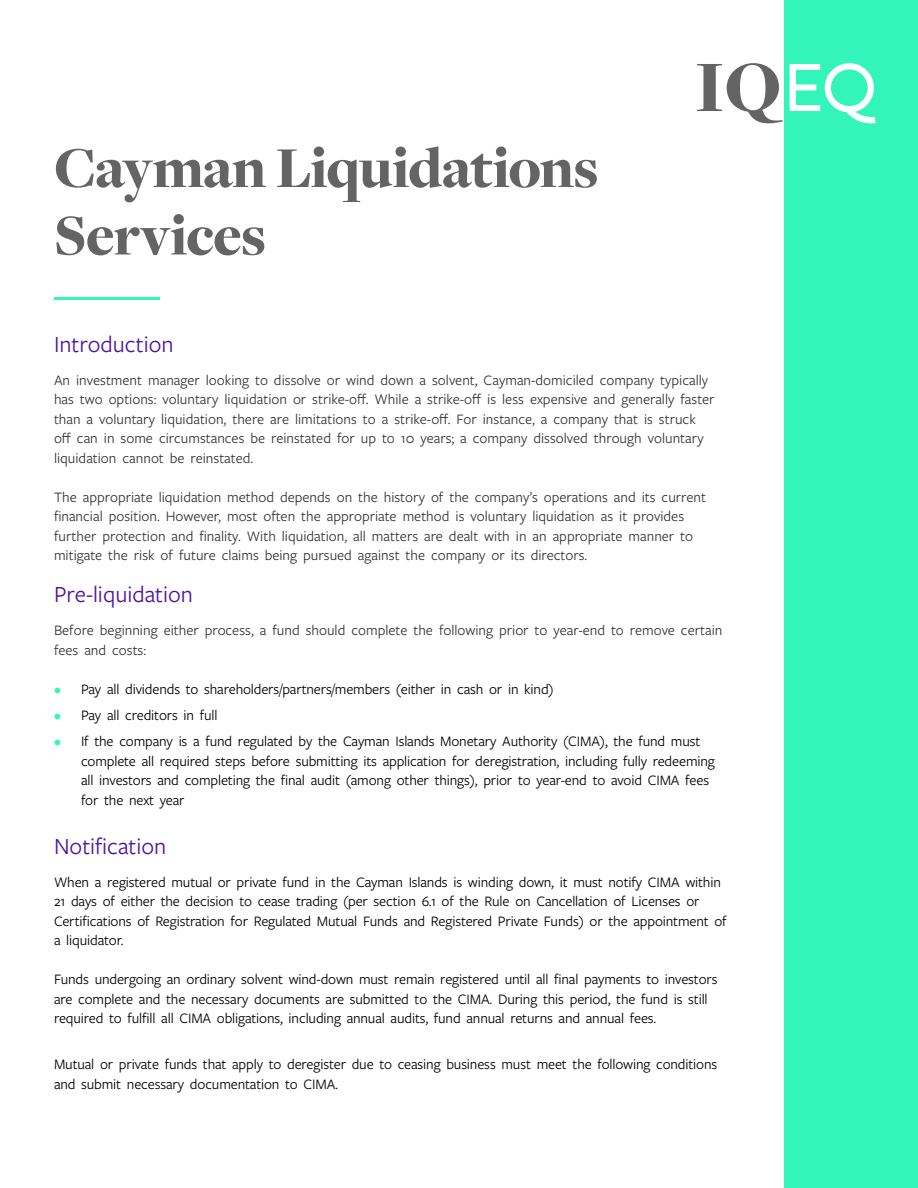
<style>
.page{position:relative;width:918px;height:1188px;background:#fff}
.page>*{position:absolute;margin:0;border:0;box-sizing:border-box;transform-origin:0 0}
.t1{font:900 60px/67.5px "Freight Disp Pro";letter-spacing:-.015em;color:#646464}
.t2{font:24px "Freight Sans Pro";color:#4c12a1}
.t3{font:15px/19.5px "Freight Sans Pro";letter-spacing:-.01em;color:#000}
.t4{font:15px/19.5px "Freight Sans Pro";color:#333}
.s1{color:#33f4bb}
</style>
<div class="page">
<div style="left:784px;top:0;width:134px;height:1188px;background:#33f4bb"></div>
<svg style="left:697px;top:63px;width:86px;height:60px"></svg>
<svg style="left:790px;top:63px;width:86px;height:60px"></svg>
<hr style="left:54px;top:297px;width:106px;height:3px;background:#33f4bb">
<h1 class="t1" style="left:54px;top:133px;width:546px">Cayman Liquidations<br>Services</h1>
<h2 class="t2" style="left:54px;top:328px;width:121px">Introduction</h2>
<p class="t4" style="left:54px;top:369px;width:662px">An investment manager looking to dissolve or wind down a solvent, Cayman-domiciled company typically has two options: voluntary liquidation or strike-off. While a strike-off is less expensive and generally faster than a voluntary liquidation, there are limitations to a strike-off. For instance, a company that is struck off can in some circumstances be reinstated for up to 10 years; a company dissolved through voluntary liquidation cannot be reinstated.</p>
<p class="t4" style="left:54px;top:486px;width:654px">The appropriate liquidation method depends on the history of the company’s operations and its current financial position. However, most often the appropriate method is voluntary liquidation as it provides further protection and finality. With liquidation, all matters are dealt with in an appropriate manner to mitigate the risk of future claims being pursued against the company or its directors.</p>
<h2 class="t2" style="left:54px;top:579px;width:141px">Pre-liquidation</h2>
<p class="t4" style="left:54px;top:620px;width:670px">Before beginning either process, a fund should complete the following prior to year-end to remove certain fees and costs:</p>
<p class="t3" style="left:54px;top:679px;width:501px"><span class="s1">•</span> Pay all dividends to shareholders/partners/members (either in cash or in kind)</p>
<p class="t3" style="left:54px;top:705px;width:165px"><span class="s1">•</span> Pay all creditors in full</p>
<p class="t3" style="left:81px;top:731px;width:635px;text-indent:-27px"><span class="s1">•</span> If the company is a fund regulated by the Cayman Islands Monetary Authority (CIMA), the fund must complete all required steps before submitting its application for deregistration, including fully redeeming all investors and completing the final audit (among other things), prior to year-end to avoid CIMA fees for the next year</p>
<h2 class="t2" style="left:54px;top:830px;width:114px">Notification</h2>
<p class="t3" style="left:54px;top:872px;width:674px">When a registered mutual or private fund in the Cayman Islands is winding down, it must notify CIMA within 21 days of either the decision to cease trading (per section 6.1 of the Rule on Cancellation of Licenses or Certifications of Registration for Regulated Mutual Funds and Registered Private Funds) or the appointment of a liquidator.</p>
<p class="t3" style="left:54px;top:969px;width:665px">Funds undergoing an ordinary solvent wind-down must remain registered until all final payments to investors are complete and the necessary documents are submitted to the CIMA. During this period, the fund is still required to fulfill all CIMA obligations, including annual audits, fund annual returns and annual fees.</p>
<p class="t3" style="left:54px;top:1054px;width:665px">Mutual or private funds that apply to deregister due to ceasing business must meet the following conditions and submit necessary documentation to CIMA.</p>
</div>
